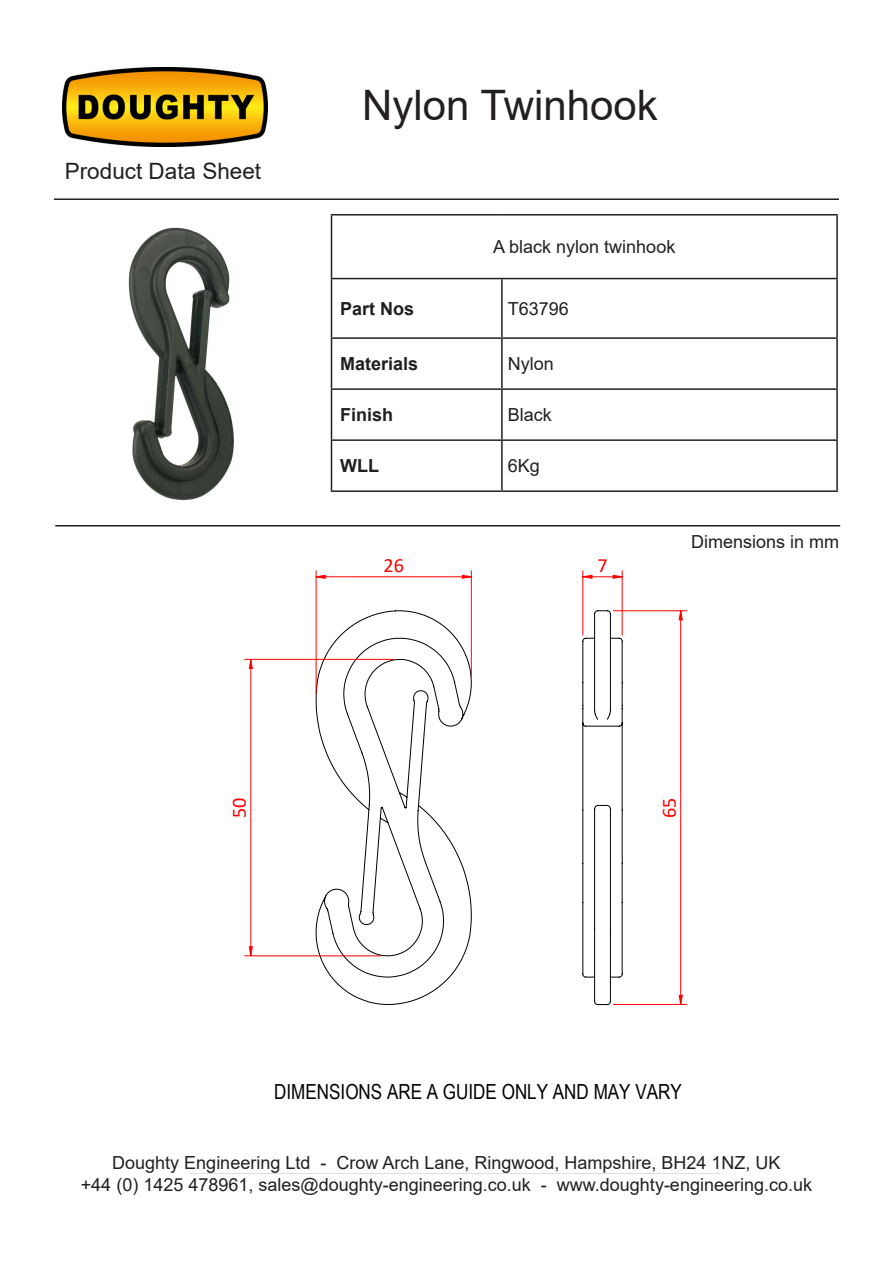
<style>
.page{position:relative;width:893px;height:1263px;background:#fff}
.page>*{position:absolute;margin:0;border:0;box-sizing:border-box;transform-origin:0 0}
.t1{font:42px "Arial";color:#231f20}
.t2{font:22.5px "Arial";color:#231f20}
.t3{font:20.85px "Arial Narrow";color:#000}
.t4{font:20.25px "Calibri";color:#f00}
.t5{font:18px "Arial";color:#231f20}
.t6{font:700 18px "Arial";color:#231f20}
</style>
<div class="page">
<img style="left:63px;top:68px;width:205px;height:79px">
<hr style="left:54px;top:198px;width:785px;height:2px;background:#231f20">
<hr style="left:55px;top:525px;width:785px;height:1px;background:#231f20">
<img style="left:128px;top:227px;width:106px;height:274px">
<hr style="left:190px;top:1174px;width:529px;height:1px;background:#c0c0c0">
<hr style="left:190px;top:500px;width:1px;height:673px;background:#c0c0c0">
<hr style="left:190px;top:500px;width:529px;height:1px;background:#c0c0c0">
<hr style="left:840px;top:500px;width:1px;height:673px;background:#c0c0c0">
<hr style="left:471px;top:571px;width:1px;height:106px;background:#f00">
<hr style="left:316px;top:571px;width:1px;height:123px;background:#f00">
<hr style="left:245px;top:659px;width:149px;height:1px;background:#f00">
<hr style="left:245px;top:955px;width:136px;height:1px;background:#f00">
<hr style="left:613px;top:610px;width:74px;height:1px;background:#f00">
<hr style="left:613px;top:1004px;width:74px;height:1px;background:#f00">
<hr style="left:583px;top:571px;width:1px;height:64px;background:#f00">
<hr style="left:622px;top:571px;width:1px;height:64px;background:#f00">
<svg style="left:315px;top:575px;width:157px;height:4px"></svg>
<svg style="left:249px;top:611px;width:433px;height:393px"></svg>
<svg style="left:582px;top:575px;width:41px;height:4px"></svg>
<hr style="left:331px;top:214px;width:171px;height:2px;background:#231f20">
<hr style="left:331px;top:216px;width:1px;height:62px;background:#231f20">
<hr style="left:502px;top:214px;width:336px;height:2px;background:#231f20">
<hr style="left:836px;top:216px;width:2px;height:62px;background:#231f20">
<hr style="left:331px;top:278px;width:171px;height:1px;background:#231f20">
<hr style="left:331px;top:279px;width:1px;height:58px;background:#231f20">
<hr style="left:502px;top:278px;width:336px;height:1px;background:#231f20">
<hr style="left:501px;top:279px;width:2px;height:58px;background:#231f20">
<hr style="left:836px;top:279px;width:2px;height:58px;background:#231f20">
<hr style="left:331px;top:337px;width:171px;height:2px;background:#231f20">
<hr style="left:331px;top:339px;width:1px;height:49px;background:#231f20">
<hr style="left:502px;top:337px;width:336px;height:2px;background:#231f20">
<hr style="left:501px;top:339px;width:2px;height:49px;background:#231f20">
<hr style="left:836px;top:339px;width:2px;height:49px;background:#231f20">
<hr style="left:331px;top:388px;width:171px;height:2px;background:#231f20">
<hr style="left:331px;top:390px;width:1px;height:49px;background:#231f20">
<hr style="left:502px;top:388px;width:336px;height:2px;background:#231f20">
<hr style="left:501px;top:390px;width:2px;height:49px;background:#231f20">
<hr style="left:836px;top:390px;width:2px;height:49px;background:#231f20">
<hr style="left:331px;top:439px;width:171px;height:2px;background:#231f20">
<hr style="left:331px;top:441px;width:1px;height:49px;background:#231f20">
<hr style="left:502px;top:439px;width:336px;height:2px;background:#231f20">
<hr style="left:501px;top:441px;width:2px;height:49px;background:#231f20">
<hr style="left:836px;top:441px;width:2px;height:49px;background:#231f20">
<hr style="left:331px;top:490px;width:171px;height:2px;background:#231f20">
<hr style="left:502px;top:490px;width:336px;height:2px;background:#231f20">
<p class="t2" style="left:65px;top:155px;width:198px">Product Data Sheet</p>
<p class="t1" style="left:362px;top:76px;width:297px">Nylon Twinhook</p>
<p class="t5" style="left:493px;top:234px;width:184px">A black nylon twinhook</p>
<p class="t6" style="left:340px;top:296px;width:76px">Part Nos</p>
<p class="t5" style="left:508px;top:296px;width:63px">T63796</p>
<p class="t6" style="left:340px;top:351px;width:80px">Materials</p>
<p class="t5" style="left:508px;top:351px;width:48px">Nylon</p>
<p class="t6" style="left:340px;top:402px;width:55px">Finish</p>
<p class="t5" style="left:508px;top:402px;width:46px">Black</p>
<p class="t6" style="left:340px;top:453px;width:40px">WLL</p>
<p class="t5" style="left:508px;top:453px;width:34px">6Kg</p>
<p class="t4" style="left:383px;top:551px;width:22px">26</p>
<p class="t4" style="left:597px;top:551px;width:12px">7</p>
<p class="t5" style="left:691px;top:529px;width:150px">Dimensions in mm</p>
<p class="t4" style="left:225px;top:818px;width:22px;rotate:-90deg">50</p>
<p class="t4" style="left:655px;top:818px;width:22px;rotate:-90deg">65</p>
<p class="t3" style="left:274px;top:1076px;width:409px">DIMENSIONS ARE A GUIDE ONLY AND MAY VARY</p>
<p class="t5" style="left:112px;top:1150px;width:670px">Doughty Engineering Ltd - Crow Arch Lane, Ringwood, Hampshire, BH24 1NZ, UK</p>
<p class="t5" style="left:81px;top:1172px;width:733px">+44 (0) 1425 478961, sales@doughty-engineering.co.uk - www.doughty-engineering.co.uk</p>
</div>
